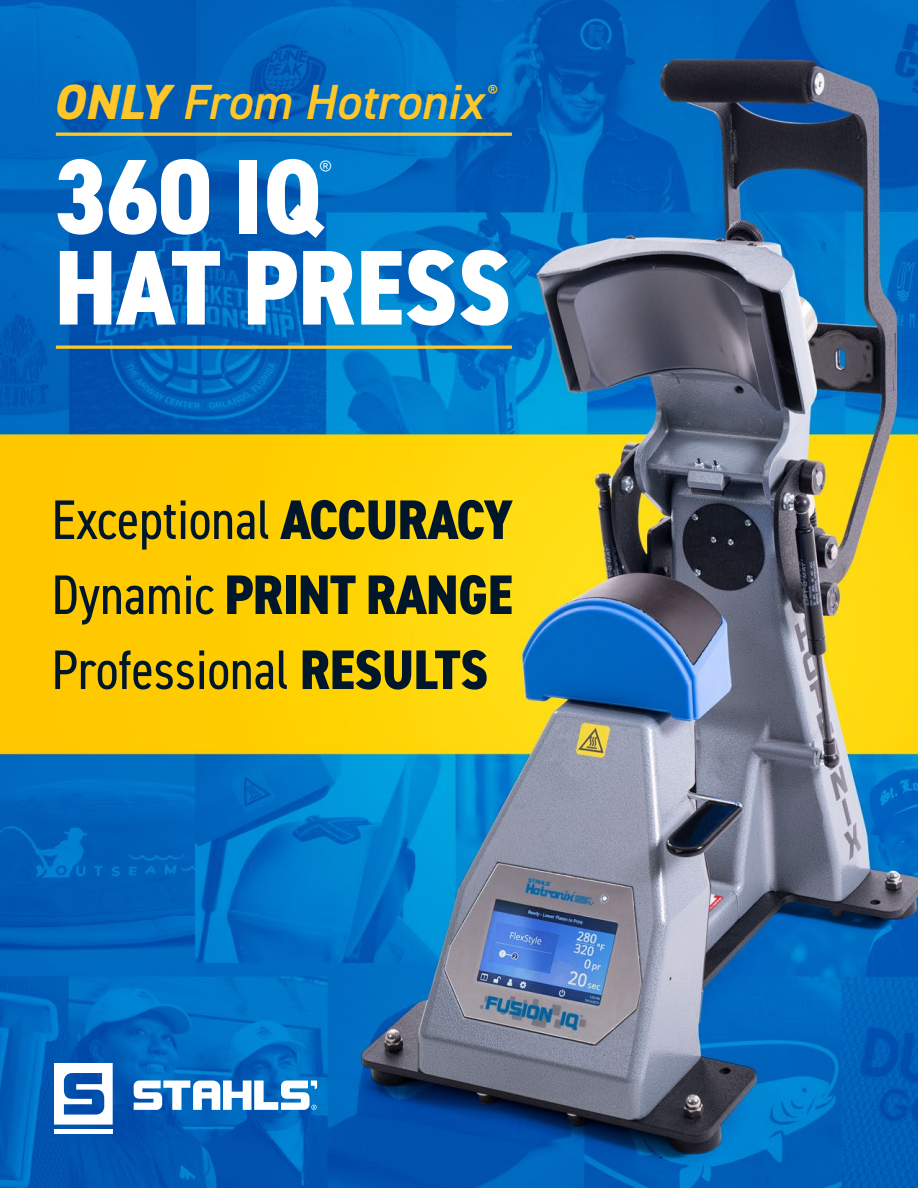
<style>
.page{position:relative;width:918px;height:1188px;background:#fff}
.page>*{position:absolute;margin:0;border:0;box-sizing:border-box;transform-origin:0 0}
.t1{font:800 condensed 106.65px "DIN2014";color:#fff}
.t2{font:condensed 55.8px/75px "DIN2014";color:#00172b;text-align:justify}
.t3{font:italic 600 49.5px "DIN2014";color:#ffc629}
.t4{font:300 condensed 21.9px "DIN2014";color:#fff}
.t5{font:italic 600 17.55px "DIN2014";color:#ffc629}
.s1{font-weight:800}
</style>
<div class="page">
<img style="left:0;top:0;width:918px;height:1188px">
<hr style="left:56px;top:133px;width:456px;height:3px;background:#ffc629">
<hr style="left:56px;top:346px;width:456px;height:3px;background:#ffc629">
<div style="left:54px;top:1129px;width:59px;height:5px;background:#fff"></div>
<svg style="left:54px;top:1063px;width:59px;height:62px"></svg>
<svg style="left:134px;top:1081px;width:183px;height:29px"></svg>
<p class="t3" style="left:53px;top:69px;width:432px"><span class="s1">ONLY</span> From Hotronix</p>
<p class="t5" style="left:487px;top:80px;width:11px">®</p>
<h1 class="t1" style="left:54px;top:126px;width:271px">360 IQ</h1>
<p class="t4" style="left:320px;top:156px;width:14px">®</p>
<h1 class="t1" style="left:54px;top:217px;width:458px">HAT PRESS</h1>
<p class="t2" style="left:51px;top:480px;width:463px">Exceptional <span class="s1">ACCURACY </span>Dynamic <span class="s1">PRINT RANGE </span>Professional <span class="s1">RESULTS</span></p>
</div>
